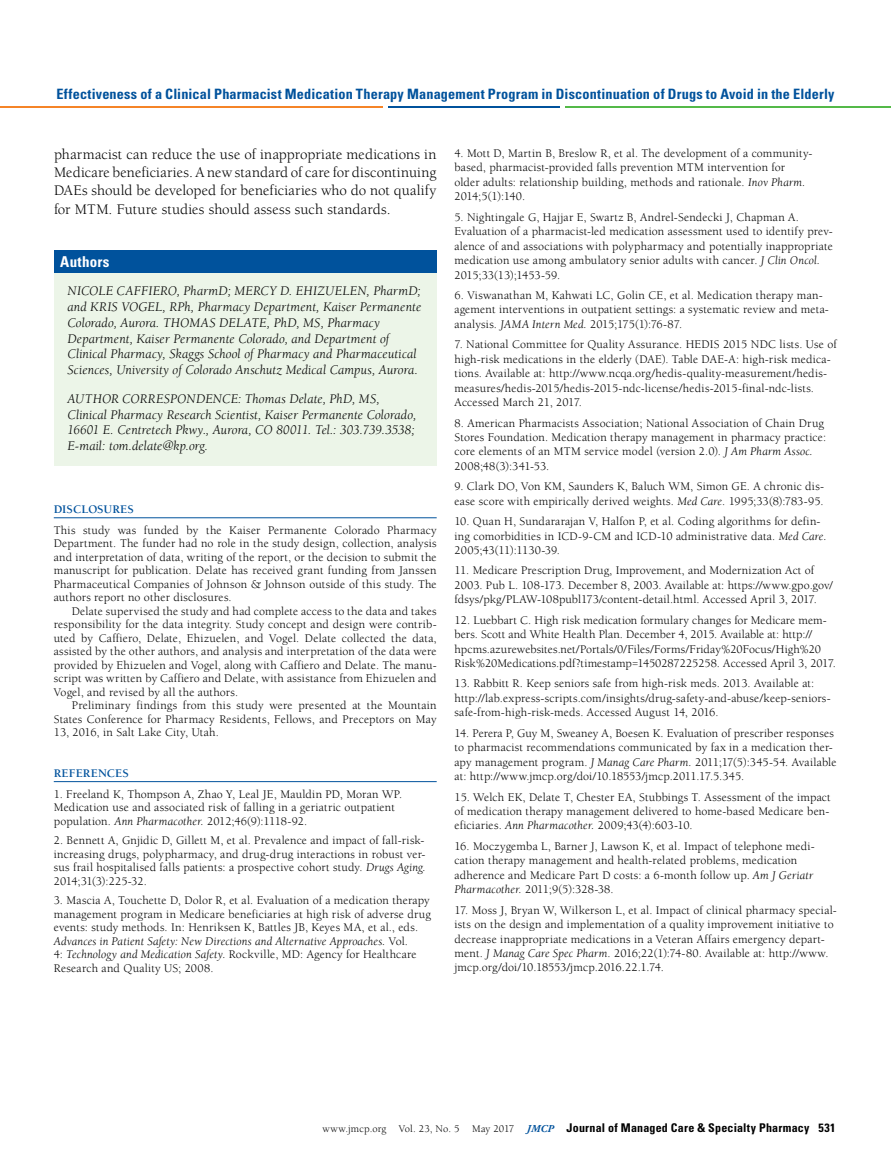
<style>
.page{position:relative;width:891px;height:1175px;background:#fff}
.page>*{position:absolute;margin:0;border:0;box-sizing:border-box;transform-origin:0 0}
.t1{font:15px/18.1px "Berkeley Pro";letter-spacing:.015em;color:#000;text-align:justify}
.t2{font:700 condensed 15px "Univers";letter-spacing:.02em;color:#fff}
.t3{font:700 condensed 14.25px "Univers";letter-spacing:.01em;color:#00529c}
.t4{font:italic 13.5px/15.8px "Berkeley Pro";letter-spacing:.01em;color:#000}
.t5{font:12px/14.4px "Berkeley Pro";letter-spacing:.01em;color:#000}
.t6{font:700 condensed 12px "Univers";letter-spacing:.015em;color:#000}
.t7{font:700 12px "Berkeley Pro";letter-spacing:.005em;color:#00529c}
.s1{font-style:italic}
.s2{font-family:"Berkeley Pro";font-weight:400;font-stretch:normal;font-size:10.5px}
.s3{font-family:"Adobe Garamond Pro";font-style:italic;font-stretch:normal;font-size:10.5px;color:#00529c}
</style>
<div class="page">
<hr style="left:0;top:107px;width:383px;height:1px;background:#f58427">
<hr style="left:388px;top:107px;width:172px;height:1px;background:#00529c">
<hr style="left:565px;top:107px;width:326px;height:1px;background:#54b948">
<div style="left:54px;top:250px;width:382px;height:215px;background:#ecf5e8"></div>
<div style="left:54px;top:250px;width:382px;height:22px;background:#00529c"></div>
<hr style="left:54px;top:517px;width:383px;height:1px;background:#00529c">
<hr style="left:54px;top:781px;width:383px;height:1px;background:#00529c">
<p class="t3" style="left:56px;top:85px;width:780px">Effectiveness of a Clinical Pharmacist Medication Therapy Management Program in Discontinuation of Drugs to Avoid in the Elderly</p>
<p class="t1" style="left:54px;top:145px;width:384px">pharmacist can reduce the use of inappropriate medications in Medicare beneficiaries. A new standard of care for discontinuing DAEs should be developed for beneficiaries who do not qualify for MTM. Future studies should assess such standards.</p>
<p class="t2" style="left:60px;top:252px;width:51px">Authors</p>
<p class="t4" style="left:68px;top:283px;width:355px">NICOLE CAFFIERO, PharmD; MERCY D. EHIZUELEN, PharmD; and KRIS VOGEL, RPh, Pharmacy Department, Kaiser Permanente Colorado, Aurora. THOMAS DELATE, PhD, MS, Pharmacy Department, Kaiser Permanente Colorado, and Department of Clinical Pharmacy, Skaggs School of Pharmacy and Pharmaceutical Sciences, University of Colorado Anschutz Medical Campus, Aurora.</p>
<p class="t4" style="left:68px;top:391px;width:350px">AUTHOR CORRESPONDENCE: Thomas Delate, PhD, MS, Clinical Pharmacy Research Scientist, Kaiser Permanente Colorado, 16601 E. Centretech Pkwy., Aurora, CO 80011. Tel.: 303.739.3538; E-mail: tom.delate@kp.org.</p>
<p class="t7" style="left:54px;top:502px;width:82px">DISCLOSURES</p>
<p class="t5" style="left:54px;top:523px;width:384px;line-height:13.5px;text-align:justify">This study was funded by the Kaiser Permanente Colorado Pharmacy Department. The funder had no role in the study design, collection, analysis and interpretation of data, writing of the report, or the decision to submit the manuscript for publication. Delate has received grant funding from Janssen Pharmaceutical Companies of Johnson &amp; Johnson outside of this study. The authors report no other disclosures.</p>
<p class="t5" style="left:54px;top:604px;width:384px;line-height:13.5px;text-align:justify;text-indent:18px">Delate supervised the study and had complete access to the data and takes responsibility for the data integrity. Study concept and design were contrib&shy;uted by Caffiero, Delate, Ehizuelen, and Vogel. Delate collected the data, assisted by the other authors, and analysis and interpretation of the data were provided by Ehizuelen and Vogel, along with Caffiero and Delate. The manu&shy;script was written by Caffiero and Delate, with assistance from Ehizuelen and Vogel, and revised by all the authors.</p>
<p class="t5" style="left:54px;top:699px;width:384px;line-height:13.5px;text-align:justify;text-indent:18px">Preliminary findings from this study were presented at the Mountain States Conference for Pharmacy Residents, Fellows, and Preceptors on May 13, 2016, in Salt Lake City, Utah.</p>
<p class="t7" style="left:54px;top:766px;width:77px">REFERENCES</p>
<p class="t5" style="left:54px;top:787px;width:350px;line-height:13.5px">1. Freeland K, Thompson A, Zhao Y, Leal JE, Mauldin PD, Moran WP.<br>Medication use and associated risk of falling in a geriatric outpatient population. <span class="s1">Ann Pharmacother.</span> 2012;46(9):1118-92.</p>
<p class="t5" style="left:54px;top:833px;width:373px;line-height:13.5px;text-align:justify">2. Bennett A, Gnjidic D, Gillett M, et al. Prevalence and impact of fall-risk&shy;increasing drugs, polypharmacy, and drug-drug interactions in robust ver&shy;sus frail hospitalised falls patients: a prospective cohort study. <span class="s1">Drugs Aging.<br></span>2014;31(3):225-32.</p>
<p class="t5" style="left:54px;top:893px;width:379px;line-height:13.5px">3. Mascia A, Touchette D, Dolor R, et al. Evaluation of a medication therapy management program in Medicare beneficiaries at high risk of adverse drug events: study methods. In: Henriksen K, Battles JB, Keyes MA, et al., eds.<br><span class="s1">Advances in Patient Safety: New Directions and Alternative Approaches.</span> Vol.<br>4: <span class="s1">Technology and Medication Safety.</span> Rockville, MD: Agency for Healthcare Research and Quality US; 2008.</p>
<p class="t5" style="left:455px;top:146px;width:359px">4. Mott D, Martin B, Breslow R, et al. The development of a community&shy;based, pharmacist-provided falls prevention MTM intervention for older adults: relationship building, methods and rationale. <span class="s1">Inov Pharm.<br></span>2014;5(1):140.</p>
<p class="t5" style="left:455px;top:210px;width:380px">5. Nightingale G, Hajjar E, Swartz B, Andrel-Sendecki J, Chapman A.<br>Evaluation of a pharmacist-led medication assessment used to identify prev&shy;alence of and associations with polypharmacy and potentially inappropriate medication use among ambulatory senior adults with cancer. <span class="s1">J Clin Oncol.<br></span>2015;33(13);1453-59.</p>
<p class="t5" style="left:455px;top:288px;width:376px">6. Viswanathan M, Kahwati LC, Golin CE, et al. Medication therapy man&shy;agement interventions in outpatient settings: a systematic review and meta&shy;analysis. <span class="s1">JAMA Intern Med.</span> 2015;175(1):76-87.</p>
<p class="t5" style="left:455px;top:337px;width:384px">7. National Committee for Quality Assurance. HEDIS 2015 NDC lists. Use of high-risk medications in the elderly (DAE). Table DAE-A: high-risk medica&shy;tions. Available at: http://www.ncqa.org/hedis-quality-measurement/hedis&shy;measures/hedis-2015/hedis-2015-ndc-license/hedis-2015-final-ndc-lists.<br>Accessed March 21, 2017.</p>
<p class="t5" style="left:455px;top:415px;width:373px">8. American Pharmacists Association; National Association of Chain Drug Stores Foundation. Medication therapy management in pharmacy practice: core elements of an MTM service model (version 2.0). <span class="s1">J Am Pharm Assoc.<br></span>2008;48(3):341-53.</p>
<p class="t5" style="left:455px;top:479px;width:371px">9. Clark DO, Von KM, Saunders K, Baluch WM, Simon GE. A chronic dis&shy;ease score with empirically derived weights. <span class="s1">Med Care</span>. 1995;33(8):783-95.</p>
<p class="t5" style="left:455px;top:514px;width:374px">10. Quan H, Sundararajan V, Halfon P, et al. Coding algorithms for defin&shy;ing comorbidities in ICD-9-CM and ICD-10 administrative data. <span class="s1">Med Care.<br></span>2005;43(11):1130-39.</p>
<p class="t5" style="left:455px;top:563px;width:380px">11. Medicare Prescription Drug, Improvement, and Modernization Act of<br>2003. Pub L. 108-173. December 8, 2003. Available at: https://www.gpo.gov/ fdsys/pkg/PLAW-108publ173/content-detail.html. Accessed April 3, 2017.</p>
<p class="t5" style="left:455px;top:613px;width:383px">12. Luebbart C. High risk medication formulary changes for Medicare mem&shy;bers. Scott and White Health Plan. December 4, 2015. Available at: http:// hpcms.azurewebsites.net/Portals/0/Files/Forms/Friday%20Focus/High%20<br>Risk%20Medications.pdf?timestamp=1450287225258. Accessed April 3, 2017.</p>
<p class="t5" style="left:455px;top:676px;width:378px">13. Rabbitt R. Keep seniors safe from high-risk meds. 2013. Available at: http://lab.express-scripts.com/insights/drug-safety-and-abuse/keep-seniors&shy;safe-from-high-risk-meds. Accessed August 14, 2016.</p>
<p class="t5" style="left:455px;top:726px;width:384px">14. Perera P, Guy M, Sweaney A, Boesen K. Evaluation of prescriber responses to pharmacist recommendations communicated by fax in a medication ther&shy;apy management program. <span class="s1">J Manag Care Pharm.</span> 2011;17(5):345-54. Available at: http://www.jmcp.org/doi/10.18553/jmcp.2011.17.5.345.</p>
<p class="t5" style="left:455px;top:789px;width:378px;text-align:justify">15. Welch EK, Delate T, Chester EA, Stubbings T. Assessment of the impact of medication therapy management delivered to home-based Medicare ben&shy;eficiaries. <span class="s1">Ann Pharmacother.</span> 2009;43(4):603-10.</p>
<p class="t5" style="left:455px;top:839px;width:362px">16. Moczygemba L, Barner J, Lawson K, et al. Impact of telephone medi&shy;cation therapy management and health-related problems, medication adherence and Medicare Part D costs: a 6-month follow up. <span class="s1">Am J Geriatr Pharmacother.</span> 2011;9(5):328-38.</p>
<p class="t5" style="left:455px;top:902px;width:384px">17. Moss J, Bryan W, Wilkerson L, et al. Impact of clinical pharmacy special&shy;ists on the design and implementation of a quality improvement initiative to decrease inappropriate medications in a Veteran Affairs emergency depart&shy;ment. <span class="s1">J Manag Care Spec Pharm</span>. 2016;22(1):74-80. Available at: http://www. jmcp.org/doi/10.18553/jmcp.2016.22.1.74.</p>
<p class="t6" style="left:323px;top:1120px;width:514px"><span class="s2">www.jmcp.org Vol. 23, No. 5 May 2017</span> <span class="s3">JMCP</span> Journal of Managed Care &amp; Specialty Pharmacy 531</p>
</div>
